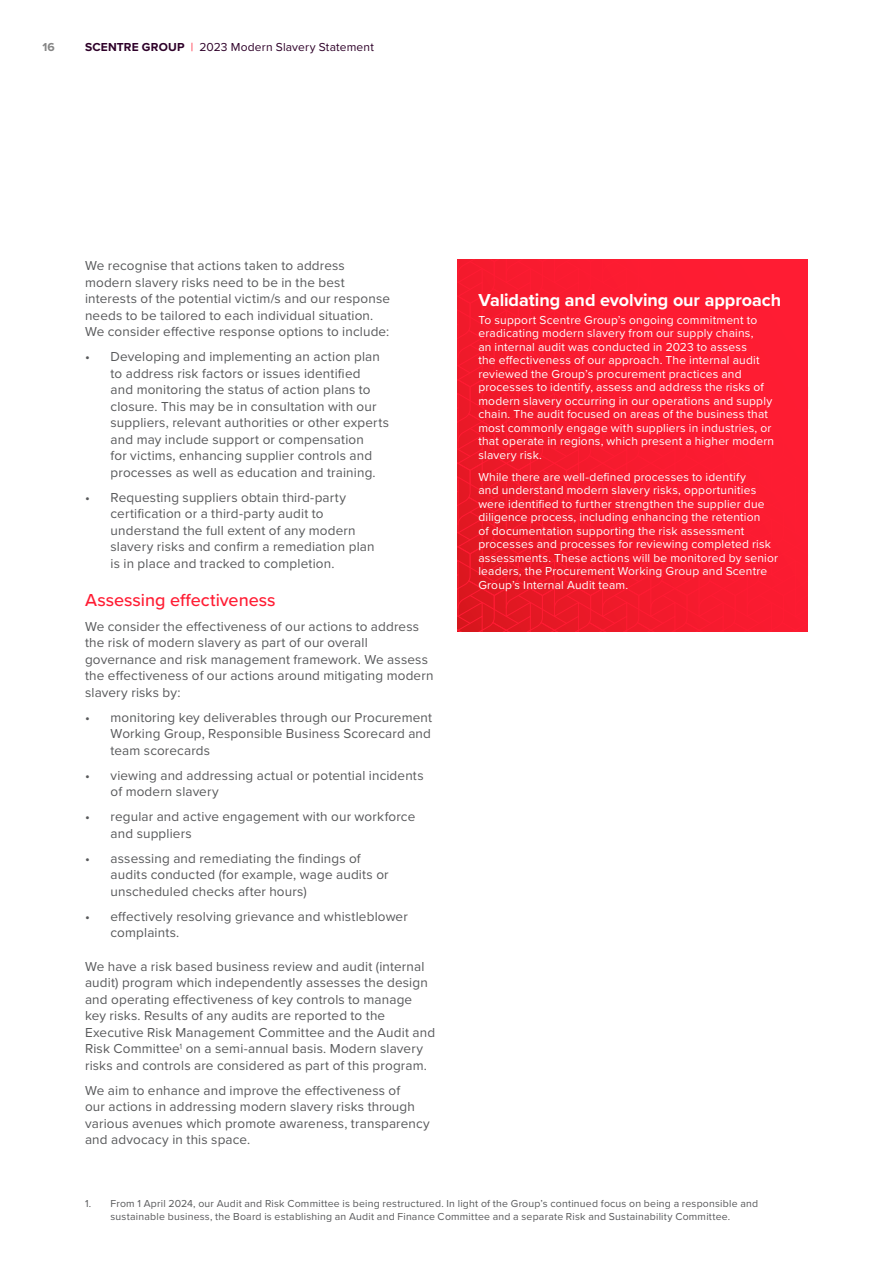
<style>
.page{position:relative;width:893px;height:1263px;background:#fff}
.page>*{position:absolute;margin:0;border:0;box-sizing:border-box;transform-origin:0 0}
._004_Case_Study_Heading{font:700 18px "Proxima Nova";letter-spacing:-.005em;color:#fff}
._01_Subheading_lvl_1{font:500 18px "Proxima Nova";color:#ff1c33}
._05_Body{font:13.5px/16.5px "Proxima Nova";letter-spacing:.01em;color:#58595b}
._005_Body_Small_Reversed{font:12px/13.5px "Proxima Nova";letter-spacing:.015em;color:#fff}
.t1{font:12px "Proxima Nova";letter-spacing:.015em;color:#2e0029}
.t2{font:700 12px "Proxima Nova";color:#858585}
.t3{font:10.5px/13.5px "Proxima Nova";letter-spacing:.02em;color:#58595b;text-align:center}
.s1{font-weight:700}
.s2{color:#ff1c33}
</style>
<div class="page">
<svg style="left:457px;top:259px;width:351px;height:372px;background:#f61a2e"></svg>
<p class="t2" style="left:43px;top:38px;width:14px">16</p>
<p class="t1" style="left:85px;top:38px;width:290px"><span class="s1">SCENTRE GROUP</span> <span class="s2">|</span> 2023 Modern Slavery Statement</p>
<p class="_05_Body" style="left:85px;top:257px;width:307px">We recognise that actions taken to address modern slavery risks need to be in the best interests of the potential victim/s and our response needs to be tailored to each individual situation.<br>We consider effective response options to include:</p>
<p class="_05_Body" style="left:111px;top:348px;width:280px;text-indent:-26px">• Developing and implementing an action plan to address risk factors or issues identified<br>and monitoring the status of action plans to closure. This may be in consultation with our suppliers, relevant authorities or other experts and may include support or compensation<br>for victims, enhancing supplier controls and processes as well as education and training.</p>
<p class="_05_Body" style="left:111px;top:488px;width:266px;text-indent:-26px">• Requesting suppliers obtain third-party certification or a third-party audit to understand the full extent of any modern slavery risks and confirm a remediation plan is in place and tracked to completion.</p>
<p class="_01_Subheading_lvl_1" style="left:85px;top:586px;width:192px">Assessing effectiveness</p>
<p class="_05_Body" style="left:85px;top:617px;width:350px">We consider the effectiveness of our actions to address the risk of modern slavery as part of our overall governance and risk management framework. We assess the effectiveness of our actions around mitigating modern slavery risks by:</p>
<p class="_05_Body" style="left:111px;top:708px;width:323px;text-align:justify;text-indent:-26px">• monitoring key deliverables through our Procurement Working Group, Responsible Business Scorecard and team scorecards</p>
<p class="_05_Body" style="left:111px;top:766px;width:315px;text-indent:-26px">• viewing and addressing actual or potential incidents of modern slavery</p>
<p class="_05_Body" style="left:111px;top:808px;width:306px;text-indent:-26px">• regular and active engagement with our workforce and suppliers</p>
<p class="_05_Body" style="left:111px;top:849px;width:280px;text-indent:-26px">• assessing and remediating the findings of audits conducted (for example, wage audits or unscheduled checks after hours)</p>
<p class="_05_Body" style="left:111px;top:907px;width:299px;text-indent:-26px">• effectively resolving grievance and whistleblower complaints.</p>
<p class="_05_Body" style="left:85px;top:957px;width:352px">We have a risk based business review and audit (internal audit) program which independently assesses the design and operating effectiveness of key controls to manage key risks. Results of any audits are reported to the Executive Risk Management Committee and the Audit and Risk Committee<sup>1</sup> on a semi-annual basis. Modern slavery risks and controls are considered as part of this program.</p>
<p class="_05_Body" style="left:85px;top:1081px;width:346px">We aim to enhance and improve the effectiveness of<br>our actions in addressing modern slavery risks through various avenues which promote awareness, transparency and advocacy in this space.</p>
<p class="_004_Case_Study_Heading" style="left:478px;top:287px;width:304px">Validating and evolving our approach</p>
<p class="_005_Body_Small_Reversed" style="left:478px;top:313px;width:297px">To support Scentre Group’s ongoing commitment to eradicating modern slavery from our supply chains,<br>an internal audit was conducted in 2023 to assess<br>the effectiveness of our approach. The internal audit reviewed the Group’s procurement practices and processes to identify, assess and address the risks of modern slavery occurring in our operations and supply chain. The audit focused on areas of the business that most commonly engage with suppliers in industries, or that operate in regions, which present a higher modern slavery risk.</p>
<p class="_005_Body_Small_Reversed" style="left:478px;top:470px;width:301px">While there are well-defined processes to identify<br>and understand modern slavery risks, opportunities were identified to further strengthen the supplier due diligence process, including enhancing the retention<br>of documentation supporting the risk assessment processes and processes for reviewing completed risk assessments. These actions will be monitored by senior leaders, the Procurement Working Group and Scentre Group’s Internal Audit team.</p>
<p class="t3" style="left:85px;top:1196px;width:675px">1. From 1 April 2024, our Audit and Risk Committee is being restructured. In light of the Group’s continued focus on being a responsible and sustainable business, the Board is establishing an Audit and Finance Committee and a separate Risk and Sustainability Committee.</p>
</div>
